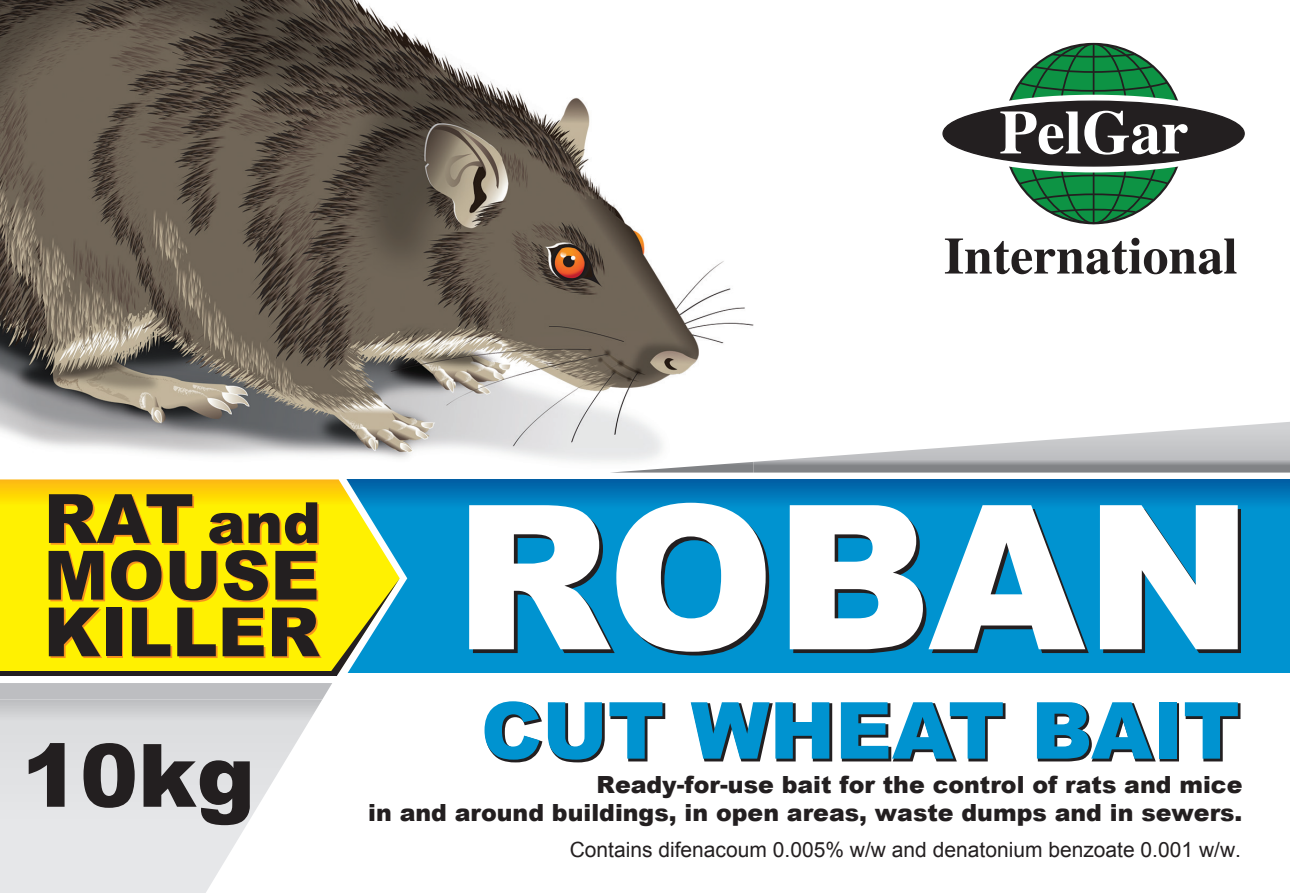
<style>
.page{position:relative;width:1290px;height:893px;background:#fff}
.page>*{position:absolute;margin:0;border:0;box-sizing:border-box;transform-origin:0 0}
.t1{font:900 201.25px "Arial";letter-spacing:-.01em;color:#fff}
.t2{font:900 87.5px "Arial";color:#231f20}
.t3{font:900 78.75px "Arial";color:#0093d0}
.t4{font:900 68.08px/56.7px "Arial";color:#231f20;text-align:justify}
.t5{font:900 23.62px/28.3px "Arial";color:#231f20;text-align:right}
.t6{font:21px "Arial";color:#231f20}
.s1{font-size:56.7px}
</style>
<div class="page">
<svg style="left:407px;top:479px;width:883px;height:193px;background:#0087c6"></svg>
<svg style="left:473px;top:506px;width:296px;height:149px;background:#16465c"></svg>
<svg style="left:793px;top:509px;width:133px;height:144px;background:#1c3542"></svg>
<svg style="left:932px;top:509px;width:157px;height:144px;background:#13526d"></svg>
<svg style="left:1103px;top:509px;width:138px;height:144px;background:#1b3846"></svg>
<svg style="left:485px;top:702px;width:181px;height:61px"></svg>
<svg style="left:691px;top:703px;width:142px;height:59px"></svg>
<svg style="left:841px;top:703px;width:165px;height:59px"></svg>
<svg style="left:1037px;top:703px;width:119px;height:59px"></svg>
<div style="left:1159px;top:703px;width:20px;height:58px;border:2px solid #231f20"></div>
<svg style="left:1185px;top:703px;width:56px;height:59px"></svg>
<svg style="left:0;top:699px;width:322px;height:194px"></svg>
<div style="left:0;top:683px;width:332px;height:16px;background:#bdbec1"></div>
<svg style="left:400px;top:479px;width:7px;height:194px"></svg>
<svg style="left:0;top:479px;width:400px;height:192px;background:#f6e90b"></svg>
<svg style="left:1004px;top:44px;width:179px;height:179px;background:#158342"></svg>
<hr style="left:1093px;top:44px;width:1px;height:179px;background:#231f20">
<svg style="left:934px;top:95px;width:319px;height:77px"></svg>
<div style="left:943px;top:101px;width:301px;height:65px;background:#231f20;border-radius:50%"></div>
<svg style="left:1050px;top:52px;width:87px;height:6px"></svg>
<svg style="left:1032px;top:64px;width:123px;height:10px"></svg>
<svg style="left:1017px;top:80px;width:152px;height:13px;background:#127c3d"></svg>
<svg style="left:1049px;top:208px;width:88px;height:6px"></svg>
<svg style="left:1031px;top:193px;width:124px;height:9px"></svg>
<svg style="left:1017px;top:174px;width:152px;height:12px;background:#127b3d"></svg>
<svg style="left:1000px;top:111px;width:187px;height:44px"></svg>
<svg style="left:945px;top:238px;width:291px;height:36px"></svg>
<svg style="left:753px;top:422px;width:537px;height:51px"></svg>
<svg style="left:329px;top:578px;width:71px;height:98px;background:#a1c865"></svg>
<div style="left:0;top:671px;width:337px;height:5px;background:#231f20"></div>
<img style="left:0;top:0;width:753px;height:462px">
<img style="left:611px;top:462px;width:142px;height:11px">
<h3 class="t4" style="left:44px;top:488px;width:278px">RAT <span class="s1">and </span>MOUSE KILLER</h3>
<h2 class="t2" style="left:22px;top:712px;width:235px">10kg</h2>
<h1 class="t1" style="left:454px;top:431px;width:800px">ROBAN</h1>
<h3 class="t3" style="left:481px;top:673px;width:760px">CUT WHEAT BAIT</h3>
<p class="t5" style="left:368px;top:769px;width:876px">Ready-for-use bait for the control of rats and mice<br>in and around buildings, in open areas, waste dumps and in sewers.</p>
<p class="t6" style="left:570px;top:836px;width:673px">Contains difenacoum 0.005% w/w and denatonium benzoate 0.001 w/w.</p>
</div>
